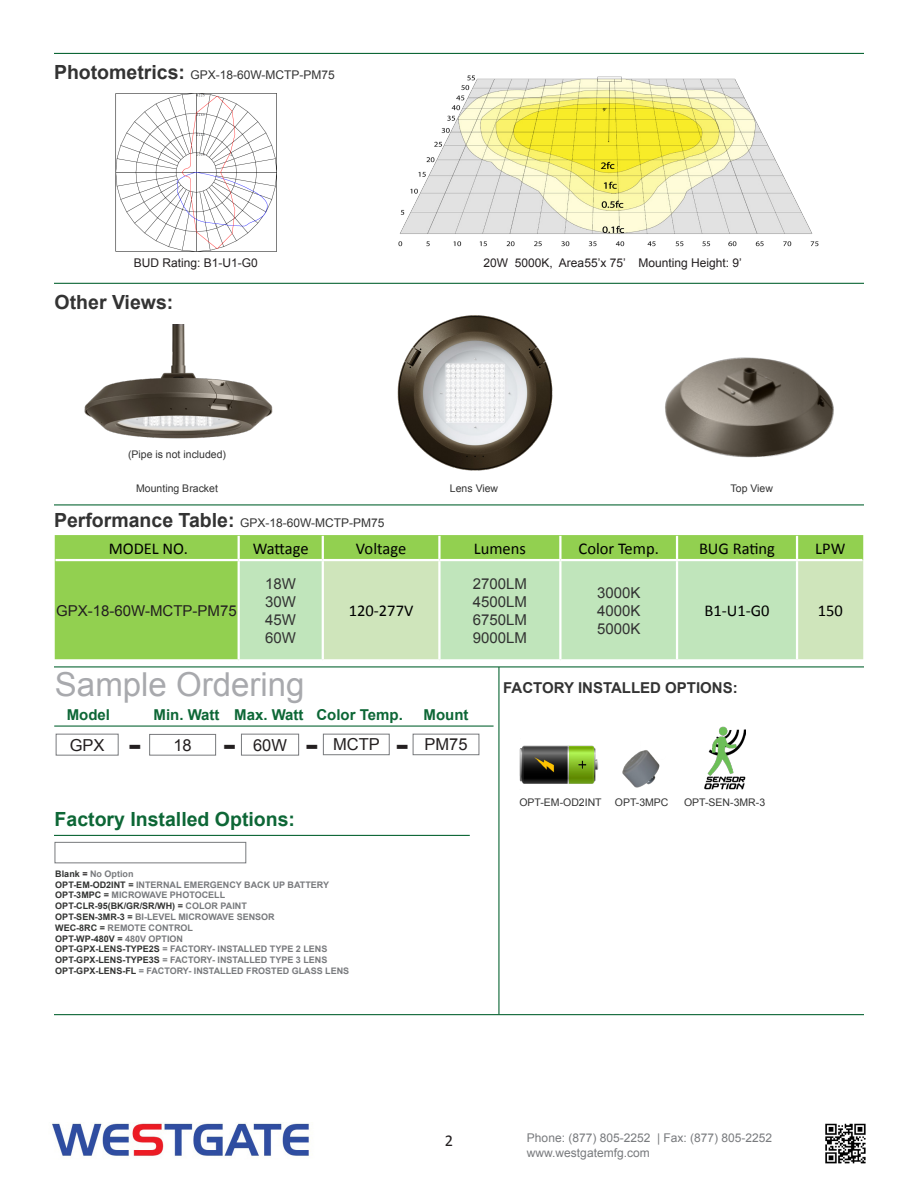
<style>
.page{position:relative;width:918px;height:1188px;background:#fff}
.page>*{position:absolute;margin:0;border:0;box-sizing:border-box;transform-origin:0 0}
.t1{font:33px "Arial";color:#a8a9ad}
.t2{font:700 28.5px "Verdana";color:#231f20}
.t3{font:700 19.5px "Arial";color:#0d6736}
.t4{font:700 19.5px "Arial";color:#333}
.t5{font:16.5px "Calibri";color:#000}
.t6{font:16.5px "Arial";color:#231f20}
.t7{font:16.5px "Calibri";color:#231f20}
.t8{font:700 15px "Arial";color:#0d6736}
.t9{font:15px "Arial";color:#333}
.t10{font:15px "Arial";color:#323332}
.t11{font:700 15px "Arial";color:#333}
.t12{font:15px "Arial";color:#231f20}
.t13{font:12px "Arial";color:#333}
.t14{font:12px "Arial";color:#787a7d}
.t15{font:12px "Arial";color:#231f20}
.t16{font:10.5px "Arial";color:#333}
.t17{font:700 9px "Arial";color:#787a7d}
.t18{font:700 9px "Arial";color:#323332}
.s1{font-weight:700;font-size:19.5px}
.s2{color:#323332}
.s3{color:#231f20}
.s4{color:#787a7d}
</style>
<div class="page">
<hr style="left:54px;top:504px;width:810px;height:1px;background:#0d6736">
<hr style="left:54px;top:53px;width:810px;height:1px;background:#0d6736">
<hr style="left:54px;top:283px;width:810px;height:1px;background:#0d6736">
<div style="left:55px;top:535px;width:808px;height:124px;background:#92d050"></div>
<div style="left:240px;top:561px;width:82px;height:98px;background:#c0e5bb"></div>
<svg style="left:324px;top:560px;width:539px;height:99px;background:#c5e5bb"></svg>
<hr style="left:238px;top:536px;width:2px;height:23px;background:#fff">
<hr style="left:322px;top:536px;width:2px;height:23px;background:#fff">
<hr style="left:438px;top:536px;width:3px;height:23px;background:#fff">
<hr style="left:559px;top:536px;width:3px;height:23px;background:#fff">
<hr style="left:676px;top:536px;width:2px;height:23px;background:#fff">
<hr style="left:796px;top:536px;width:2px;height:23px;background:#fff">
<hr style="left:238px;top:561px;width:2px;height:98px;background:#fff">
<hr style="left:322px;top:561px;width:2px;height:98px;background:#fff">
<hr style="left:438px;top:561px;width:3px;height:98px;background:#fff">
<hr style="left:559px;top:561px;width:3px;height:98px;background:#fff">
<hr style="left:676px;top:561px;width:2px;height:98px;background:#fff">
<hr style="left:796px;top:561px;width:2px;height:98px;background:#fff">
<hr style="left:56px;top:559px;width:183px;height:2px;background:#fff">
<hr style="left:239px;top:559px;width:84px;height:2px;background:#fff">
<hr style="left:323px;top:559px;width:116px;height:2px;background:#fff">
<hr style="left:439px;top:559px;width:121px;height:2px;background:#fff">
<hr style="left:560px;top:559px;width:117px;height:2px;background:#fff">
<hr style="left:677px;top:559px;width:120px;height:2px;background:#fff">
<hr style="left:797px;top:559px;width:65px;height:2px;background:#fff">
<hr style="left:54px;top:666px;width:810px;height:1px;background:#0d6736">
<hr style="left:54px;top:1014px;width:810px;height:1px;background:#0d6736">
<img style="left:115px;top:93px;width:162px;height:159px">
<img style="left:398px;top:75px;width:421px;height:172px">
<img style="left:52px;top:1123px;width:257px;height:34px">
<img style="left:825px;top:1123px;width:41px;height:41px">
<img style="left:665px;top:357px;width:169px;height:101px">
<img style="left:397px;top:315px;width:156px;height:156px">
<img style="left:84px;top:324px;width:189px;height:115px">
<div style="left:56px;top:734px;width:63px;height:22px;border:1px solid #787a7d"></div>
<div style="left:241px;top:734px;width:58px;height:22px;border:1px solid #787a7d"></div>
<div style="left:149px;top:734px;width:67px;height:22px;border:1px solid #787a7d"></div>
<hr style="left:54px;top:726px;width:440px;height:1px;background:#0d6736">
<div style="left:323px;top:734px;width:67px;height:21px;border:1px solid #787a7d"></div>
<div style="left:413px;top:734px;width:66px;height:21px;border:1px solid #787a7d"></div>
<hr style="left:498px;top:667px;width:2px;height:347px;background:#0d6736">
<hr style="left:54px;top:835px;width:416px;height:1px;background:#0d6736">
<div style="left:55px;top:842px;width:191px;height:21px;background:#fff;border:1px solid #787a7d"></div>
<img style="left:519px;top:745px;width:80px;height:39px">
<img style="left:622px;top:750px;width:38px;height:38px">
<img style="left:704px;top:727px;width:41px;height:63px">
<p class="t13" style="left:54px;top:67px;width:282px"><span class="s1">Photometrics:</span> GPX-18-60W-MCTP-PM75</p>
<p class="t15" style="left:134px;top:255px;width:126px">BUD Rating: B1-U1-G0</p>
<p class="t15" style="left:484px;top:255px;width:260px">20W 5000K, Area55’x 75’ Mounting Height: 9’</p>
<p class="t4" style="left:55px;top:289px;width:120px">Other Views:</p>
<p class="t16" style="left:128px;top:447px;width:100px">(Pipe is not included)</p>
<p class="t16" style="left:136px;top:481px;width:83px">Mounting Bracket</p>
<p class="t16" style="left:450px;top:481px;width:50px">Lens View</p>
<p class="t16" style="left:731px;top:481px;width:44px">Top View</p>
<p class="t13" style="left:54px;top:515px;width:332px"><span class="s1">Performance Table:</span> GPX-18-60W-MCTP-PM75</p>
<p class="t5" style="left:109px;top:538px;width:81px">MODEL NO.</p>
<p class="t5" style="left:253px;top:538px;width:57px">Wattage</p>
<p class="t5" style="left:356px;top:538px;width:52px">Voltage</p>
<p class="t5" style="left:474px;top:538px;width:54px">Lumens</p>
<p class="t5" style="left:579px;top:538px;width:82px">Color Temp.</p>
<p class="t5" style="left:699px;top:538px;width:78px">BUG Rating</p>
<p class="t5" style="left:815px;top:538px;width:32px">LPW</p>
<p class="t12" style="left:56px;top:601px;width:182px">GPX-18-60W-MCTP-PM75</p>
<p class="t9" style="left:265px;top:574px;width:32px">18W</p>
<p class="t9" style="left:265px;top:592px;width:32px">30W</p>
<p class="t9" style="left:265px;top:610px;width:32px">45W</p>
<p class="t9" style="left:265px;top:628px;width:32px">60W</p>
<p class="t5" style="left:349px;top:601px;width:66px">120-277V</p>
<p class="t10" style="left:473px;top:574px;width:56px">2700LM</p>
<p class="t10" style="left:473px;top:592px;width:56px">4500LM</p>
<p class="t10" style="left:473px;top:610px;width:56px">6750LM</p>
<p class="t10" style="left:473px;top:628px;width:56px">9000LM</p>
<p class="t9" style="left:597px;top:583px;width:45px">3000K</p>
<p class="t9" style="left:597px;top:601px;width:45px">4000K</p>
<p class="t9" style="left:597px;top:619px;width:45px">5000K</p>
<p class="t5" style="left:704px;top:601px;width:67px">B1-U1-G0</p>
<p class="t5" style="left:818px;top:601px;width:27px">150</p>
<p class="t1" style="left:55px;top:663px;width:251px">Sample Ordering</p>
<p class="t6" style="left:70px;top:734px;width:36px">GPX</p>
<p class="t6" style="left:173px;top:734px;width:20px">18</p>
<p class="t6" style="left:253px;top:734px;width:35px">60W</p>
<p class="t8" style="left:67px;top:705px;width:45px">Model</p>
<p class="t8" style="left:154px;top:705px;width:68px">Min. Watt</p>
<p class="t8" style="left:316px;top:705px;width:88px">Color Temp.</p>
<p class="t8" style="left:424px;top:705px;width:46px">Mount</p>
<p class="t2" style="left:128px;top:727px;width:15px">-</p>
<p class="t2" style="left:223px;top:727px;width:15px">-</p>
<p class="t2" style="left:305px;top:727px;width:15px">-</p>
<p class="t6" style="left:333px;top:734px;width:48px">MCTP</p>
<p class="t2" style="left:396px;top:727px;width:15px">-</p>
<p class="t6" style="left:424px;top:734px;width:45px">PM75</p>
<p class="t8" style="left:234px;top:705px;width:71px">Max. Watt</p>
<p class="t3" style="left:55px;top:807px;width:242px">Factory Installed Options:</p>
<p class="t17" style="left:55px;top:868px;width:80px"><span class="s2">Blank</span> <span class="s3">=</span> No Option</p>
<p class="t17" style="left:55px;top:878px;width:275px"><span class="s2">OPT-EM-OD2INT =</span> INTERNAL EMERGENCY BACK UP BATTERY</p>
<p class="t17" style="left:55px;top:889px;width:171px"><span class="s2">OPT-3MPC =</span> MICROWAVE PHOTOCELL</p>
<p class="t18" style="left:55px;top:900px;width:193px">OPT-CLR-95(BK/GR/SR/WH) = <span class="s4">COLOR PAINT</span></p>
<p class="t17" style="left:55px;top:911px;width:221px"><span class="s2">OPT-SEN-3MR-3 =</span> BI-LEVEL MICROWAVE SENSOR</p>
<p class="t17" style="left:55px;top:922px;width:139px"><span class="s2">WEC-8RC =</span> REMOTE CONTROL</p>
<p class="t18" style="left:55px;top:932px;width:129px">OPT-WP-480V = <span class="s4">480V OPTION</span></p>
<p class="t17" style="left:55px;top:943px;width:274px"><span class="s2">OPT-GPX-LENS-TYPE2S</span> = FACTORY- INSTALLED TYPE 2 LENS</p>
<p class="t17" style="left:55px;top:954px;width:274px"><span class="s2">OPT-GPX-LENS-TYPE3S</span> = FACTORY- INSTALLED TYPE 3 LENS</p>
<p class="t17" style="left:55px;top:965px;width:295px"><span class="s2">OPT-GPX-LENS-FL</span> = FACTORY- INSTALLED FROSTED GLASS LENS</p>
<p class="t11" style="left:503px;top:678px;width:236px">FACTORY INSTALLED OPTIONS:</p>
<p class="t16" style="left:519px;top:795px;width:84px">OPT-EM-OD2INT</p>
<p class="t16" style="left:615px;top:795px;width:55px">OPT-3MPC</p>
<p class="t16" style="left:684px;top:795px;width:83px">OPT-SEN-3MR-3</p>
<p class="t7" style="left:445px;top:1131px;width:10px">2</p>
<p class="t14" style="left:527px;top:1130px;width:247px">Phone: (877) 805-2252 | Fax: (877) 805-2252</p>
<p class="t14" style="left:527px;top:1145px;width:124px">www.westgatemfg.com</p>
</div>
